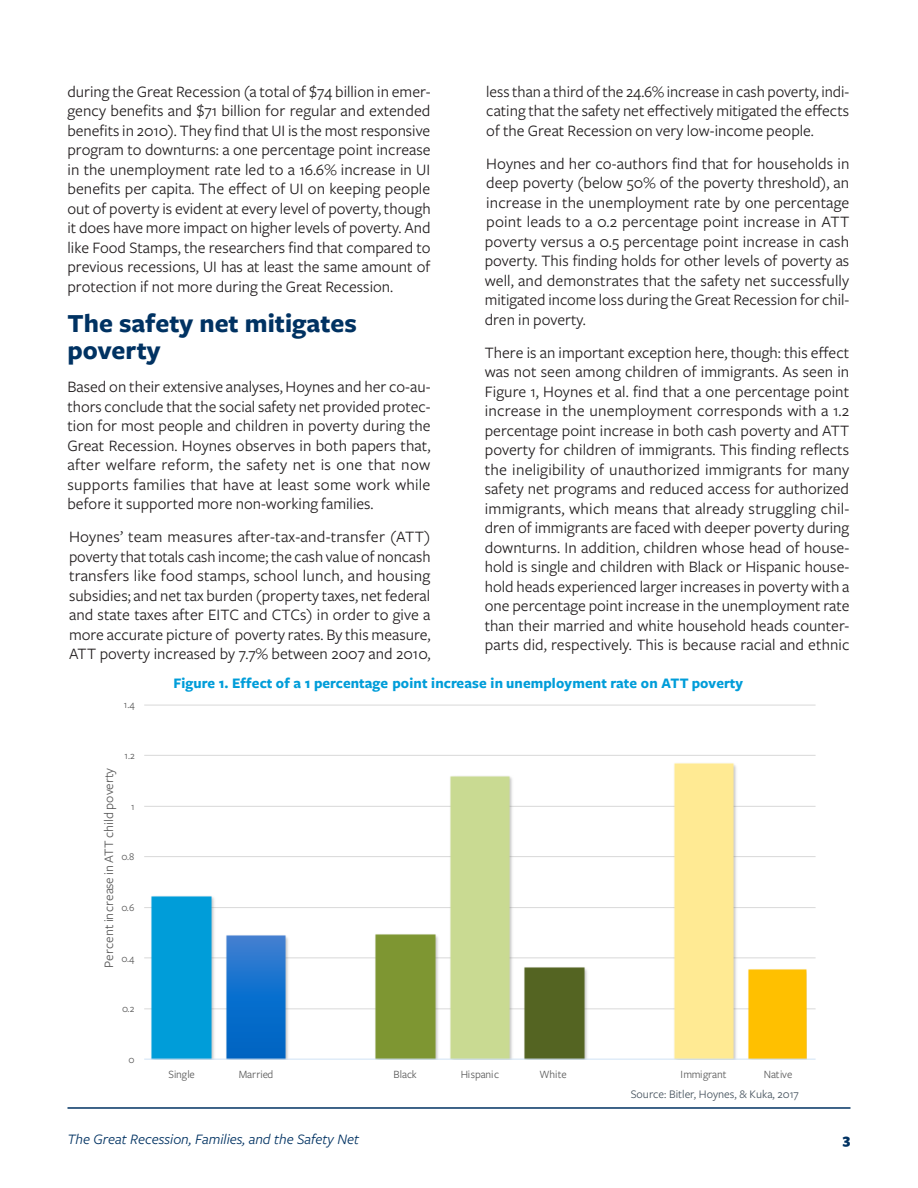
<style>
.page{position:relative;width:918px;height:1188px;background:#fff}
.page>*{position:absolute;margin:0;border:0;box-sizing:border-box;transform-origin:0 0}
.t1{font:700 27px/27px "Freight Sans Pro";color:#003262}
.IRLE_style{font:16.5px/19.5px "Freight Sans Pro";color:#231f20;text-align:justify}
.t2{font:700 15.15px "Freight Sans Pro";letter-spacing:.005em;color:#009dd9}
.t3{font:italic 15px "Freight Sans Pro";color:#003262}
.t4{font:900 15px "Freight Sans Pro";color:#003262}
.t5{font:13.35px "Freight Sans Pro";letter-spacing:.005em;color:#595959}
.t6{font:12px "Freight Sans Pro";color:#46535e}
.t7{font:11.55px "Freight Sans Pro";letter-spacing:-.005em;color:#595959}
.t8{font:10.8px "Freight Sans Pro";color:#595959}
</style>
<div class="page">
<hr style="left:68px;top:1107px;width:782px;height:2px;background:#003262">
<svg style="left:144px;top:704px;width:663px;height:355px"></svg>
<hr style="left:144px;top:1009px;width:672px;height:1px;background:#d9d9d9">
<hr style="left:144px;top:958px;width:672px;height:1px;background:#d9d9d9">
<hr style="left:144px;top:907px;width:672px;height:1px;background:#d9d9d9">
<hr style="left:144px;top:856px;width:672px;height:1px;background:#d9d9d9">
<hr style="left:144px;top:806px;width:672px;height:1px;background:#d9d9d9">
<hr style="left:144px;top:755px;width:672px;height:1px;background:#d9d9d9">
<hr style="left:144px;top:705px;width:672px;height:1px;background:#d9d9d9">
<img style="left:149px;top:893px;width:70px;height:166px">
<img style="left:224px;top:932px;width:69px;height:127px">
<img style="left:373px;top:932px;width:69px;height:127px">
<img style="left:447px;top:773px;width:70px;height:286px">
<img style="left:522px;top:965px;width:69px;height:94px">
<img style="left:671px;top:760px;width:69px;height:299px">
<img style="left:745px;top:966px;width:62px;height:93px">
<div style="left:151px;top:895px;width:61px;height:164px;background:#009dd9"></div>
<img style="left:226px;top:935px;width:60px;height:124px">
<div style="left:375px;top:934px;width:61px;height:125px;background:#7e9632"></div>
<img style="left:450px;top:775px;width:60px;height:284px">
<div style="left:524px;top:967px;width:61px;height:92px;background:#546422"></div>
<div style="left:673px;top:762px;width:61px;height:297px;background:#ffea93"></div>
<img style="left:747px;top:968px;width:60px;height:91px">
<hr style="left:144px;top:1059px;width:672px;height:1px;background:#d0e2f5">
<p class="IRLE_style" style="left:68px;top:81px;width:365px">during the Great Recession (a total of $74 billion in emer&shy;gency benefits and $71 billion for regular and extended benefits in 2010). They find that UI is the most responsive program to downturns: a one percentage point increase in the unemployment rate led to a 16.6% increase in UI benefits per capita. The effect of UI on keeping people out of poverty is evident at every level of poverty, though it does have more impact on higher levels of poverty. And like Food Stamps, the researchers find that compared to previous recessions, UI has at least the same amount of protection if not more during the Great Recession.</p>
<p class="t1" style="left:68px;top:309px;width:291px">The safety net mitigates poverty</p>
<p class="IRLE_style" style="left:68px;top:377px;width:365px">Based on their extensive analyses, Hoynes and her co-au&shy;thors conclude that the social safety net provided protec&shy;tion for most people and children in poverty during the Great Recession. Hoynes observes in both papers that, after welfare reform, the safety net is one that now supports families that have at least some work while before it supported more non-working families.</p>
<p class="IRLE_style" style="left:69px;top:527px;width:363px">Hoynes’ team measures after-tax-and-transfer (ATT) poverty that totals cash income; the cash value of noncash transfers like food stamps, school lunch, and housing subsidies; and net tax burden (property taxes, net federal and state taxes after EITC and CTCs) in order to give a more accurate picture of poverty rates. By this measure, ATT poverty increased by 7.7% between 2007 and 2010,</p>
<p class="IRLE_style" style="left:486px;top:81px;width:365px">less than a third of the 24.6% increase in cash poverty, indi&shy;cating that the safety net effectively mitigated the effects of the Great Recession on very low-income people.</p>
<p class="IRLE_style" style="left:485px;top:153px;width:366px">Hoynes and her co-authors find that for households in deep poverty (below 50% of the poverty threshold), an increase in the unemployment rate by one percentage point leads to a 0.2 percentage point increase in ATT poverty versus a 0.5 percentage point increase in cash poverty. This finding holds for other levels of poverty as well, and demonstrates that the safety net successfully mitigated income loss during the Great Recession for chil&shy;dren in poverty.</p>
<p class="IRLE_style" style="left:485px;top:342px;width:366px">There is an important exception here, though: this effect was not seen among children of immigrants. As seen in Figure 1, Hoynes et al. find that a one percentage point increase in the unemployment corresponds with a 1.2 percentage point increase in both cash poverty and ATT poverty for children of immigrants. This finding reflects the ineligibility of unauthorized immigrants for many safety net programs and reduced access for authorized immigrants, which means that already struggling chil&shy;dren of immigrants are faced with deeper poverty during downturns. In addition, children whose head of house&shy;hold is single and children with Black or Hispanic house&shy;hold heads experienced larger increases in poverty with a one percentage point increase in the unemployment rate than their married and white household heads counter&shy;parts did, respectively. This is because racial and ethnic</p>
<p class="t8" style="left:124px;top:698px;width:12px">1.4</p>
<p class="t8" style="left:125px;top:748px;width:12px">1.2</p>
<p class="t5" style="left:100px;top:968px;width:202px;rotate:-90deg">Percent increase in ATT child poverty</p>
<p class="t8" style="left:131px;top:799px;width:5px">1</p>
<p class="t8" style="left:121px;top:850px;width:14px">0.8</p>
<p class="t8" style="left:121px;top:900px;width:15px">0.6</p>
<p class="t8" style="left:121px;top:951px;width:15px">0.4</p>
<p class="t8" style="left:122px;top:1001px;width:14px">0.2</p>
<p class="t8" style="left:128px;top:1052px;width:8px">0</p>
<p class="t2" style="left:174px;top:673px;width:571px">Figure 1. Effect of a 1 percentage point increase in unemployment rate on ATT poverty</p>
<p class="t7" style="left:168px;top:1067px;width:28px">Single</p>
<p class="t7" style="left:239px;top:1067px;width:36px">Married</p>
<p class="t7" style="left:394px;top:1067px;width:25px">Black</p>
<p class="t7" style="left:461px;top:1067px;width:40px">Hispanic</p>
<p class="t7" style="left:540px;top:1067px;width:29px">White</p>
<p class="t7" style="left:681px;top:1067px;width:48px">Immigrant</p>
<p class="t7" style="left:764px;top:1067px;width:30px">Native</p>
<p class="t6" style="left:631px;top:1086px;width:170px">Source: Bitler, Hoynes, &amp; Kuka, 2017</p>
<p class="t3" style="left:68px;top:1130px;width:293px">The Great Recession, Families, and the Safety Net</p>
<p class="t4" style="left:843px;top:1129px;width:9px">3</p>
</div>
